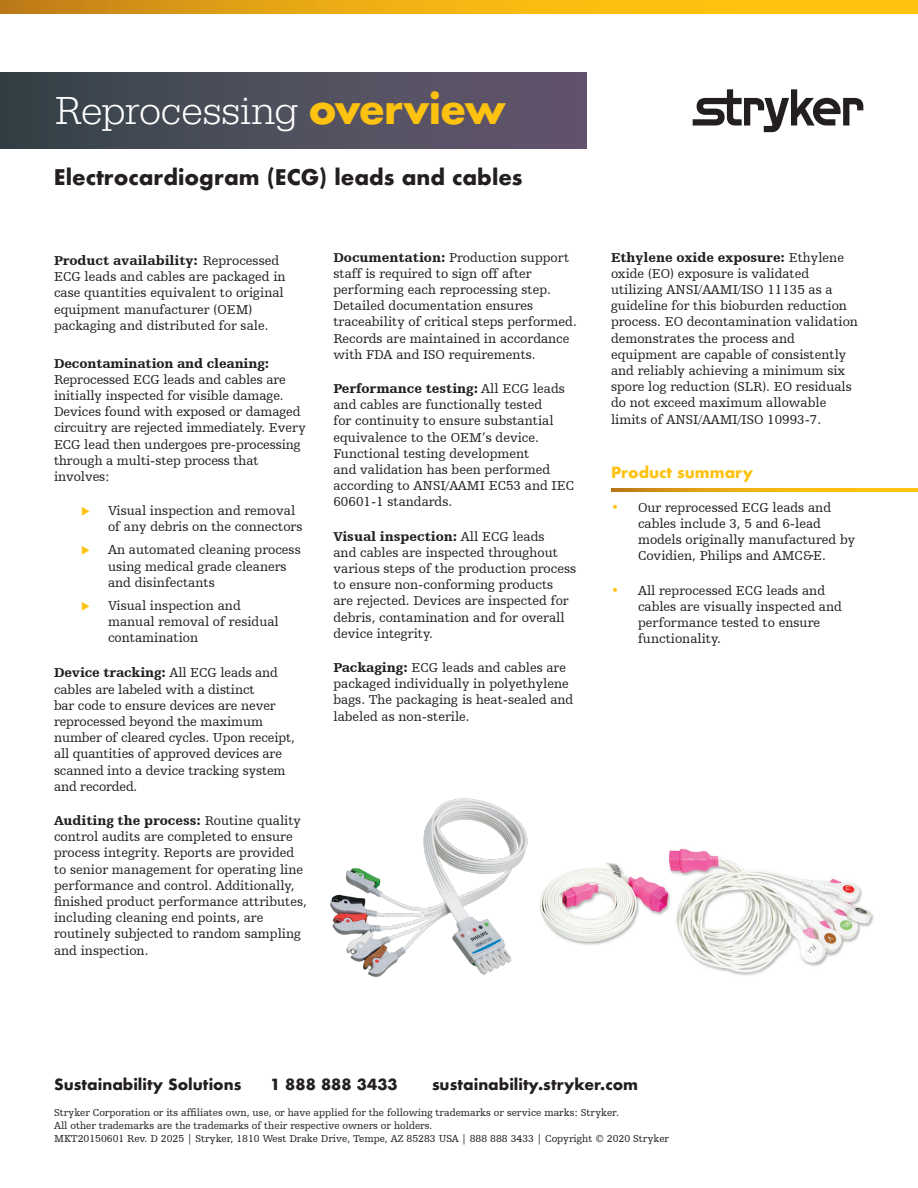
<style>
.page{position:relative;width:918px;height:1188px;background:#fff}
.page>*{position:absolute;margin:0;border:0;box-sizing:border-box;transform-origin:0 0}
.t1{font:300 40.5px "URW Egyptienne TOT";letter-spacing:-.01em;color:#fff}
.t2{font:700 21px "Futura";color:#231f20}
.t3{font:700 15px "Futura";color:#231f20}
.t4{font:700 15px "Futura";color:#fec210}
.t5{font:13.5px/16.2px "Humanist Slabserif 712 BT";color:#231f20}
.t6{font:10.5px "Humanist Slabserif 712 BT";color:#231f20}
.s1{font-family:"Futura";font-weight:700;color:#fec210}
.s2{font-weight:900}
.s3{color:#fec210}
</style>
<div class="page">
<svg style="left:612px;top:488px;width:306px;height:3px"></svg>
<svg style="left:0;top:0;width:918px;height:14px;background:#ecad13"></svg>
<svg style="left:693px;top:89px;width:170px;height:43px"></svg>
<img style="left:547px;top:848px;width:327px;height:128px">
<div style="left:0;top:72px;width:586px;height:76px;background:linear-gradient(to right,#354348,#665770)"></div>
<img style="left:330px;top:798px;width:217px;height:179px">
<p class="t1" style="left:55px;top:87px;width:452px">Reprocessing <span class="s1">overview</span></p>
<p class="t2" style="left:54px;top:162px;width:470px">Electrocardiogram (ECG) leads and cables</p>
<p class="t5" style="left:54px;top:252px;width:233px"><span class="s2">Product availability:</span> Reprocessed ECG leads and cables are packaged in case quantities equivalent to original equipment manufacturer (OEM) packaging and distributed for sale.</p>
<p class="t5" style="left:54px;top:355px;width:253px"><span class="s2">Decontamination and cleaning:<br></span>Reprocessed ECG leads and cables are initially inspected for visible damage.<br>Devices found with exposed or damaged circuitry are rejected immediately. Every ECG lead then undergoes pre-processing through a multi-step process that involves:</p>
<p class="t5" style="left:108px;top:502px;width:196px;text-indent:-27px"><span class="s3">◆</span> Visual inspection and removal of any debris on the connectors</p>
<p class="t5" style="left:108px;top:541px;width:194px;text-indent:-27px"><span class="s3">◆</span> An automated cleaning process using medical grade cleaners and disinfectants</p>
<p class="t5" style="left:108px;top:597px;width:172px;text-indent:-27px"><span class="s3">◆</span> Visual inspection and manual removal of residual contamination</p>
<p class="t5" style="left:54px;top:664px;width:242px"><span class="s2">Device tracking:</span> All ECG leads and cables are labeled with a distinct<br>bar code to ensure devices are never reprocessed beyond the maximum number of cleared cycles. Upon receipt, all quantities of approved devices are scanned into a device tracking system and recorded.</p>
<p class="t5" style="left:54px;top:812px;width:254px"><span class="s2">Auditing the process:</span> Routine quality control audits are completed to ensure process integrity. Reports are provided to senior management for operating line performance and control. Additionally, finished product performance attributes, including cleaning end points, are routinely subjected to random sampling and inspection.</p>
<p class="t5" style="left:333px;top:249px;width:245px"><span class="s2">Documentation:</span> Production support staff is required to sign off after performing each reprocessing step.<br>Detailed documentation ensures traceability of critical steps performed.<br>Records are maintained in accordance with FDA and ISO requirements.</p>
<p class="t5" style="left:333px;top:380px;width:242px"><span class="s2">Performance testing:</span> All ECG leads and cables are functionally tested<br>for continuity to ensure substantial equivalence to the OEM’s device.<br>Functional testing development<br>and validation has been performed according to ANSI/AAMI EC53 and IEC 60601-1 standards.</p>
<p class="t5" style="left:333px;top:528px;width:244px"><span class="s2">Visual inspection:</span> All ECG leads<br>and cables are inspected throughout various steps of the production process to ensure non-conforming products are rejected. Devices are inspected for debris, contamination and for overall device integrity.</p>
<p class="t5" style="left:333px;top:659px;width:241px"><span class="s2">Packaging:</span> ECG leads and cables are packaged individually in polyethylene bags. The packaging is heat-sealed and labeled as non-sterile.</p>
<p class="t5" style="left:611px;top:249px;width:249px"><span class="s2">Ethylene oxide exposure:</span> Ethylene oxide (EO) exposure is validated utilizing ANSI/AAMI/ISO 11135 as a guideline for this bioburden reduction process. EO decontamination validation demonstrates the process and equipment are capable of consistently and reliably achieving a minimum six spore log reduction (SLR). EO residuals do not exceed maximum allowable limits of ANSI/AAMI/ISO 10993-7.</p>
<p class="t4" style="left:611px;top:461px;width:144px">Product summary</p>
<p class="t5" style="left:638px;top:499px;width:219px;text-indent:-27px"><span class="s3">•</span> Our reprocessed ECG leads and cables include 3, 5 and 6-lead models originally manufactured by<br>Covidien, Philips and AMC&amp;E.</p>
<p class="t5" style="left:638px;top:582px;width:205px;text-indent:-27px"><span class="s3">•</span> All reprocessed ECG leads and cables are visually inspected and performance tested to ensure functionality.</p>
<p class="t3" style="left:54px;top:1074px;width:189px">Sustainability Solutions</p>
<p class="t3" style="left:270px;top:1074px;width:129px">1 888 888 3433</p>
<p class="t3" style="left:432px;top:1074px;width:208px">sustainability.stryker.com</p>
<p class="t6" style="left:54px;top:1107px;width:567px">Stryker Corporation or its affiliates own, use, or have applied for the following trademarks or service marks: Stryker.</p>
<p class="t6" style="left:54px;top:1119px;width:380px">All other trademarks are the trademarks of their respective owners or holders.</p>
<p class="t6" style="left:54px;top:1132px;width:617px">MKT20150601 Rev. D 2025 | Stryker, 1810 West Drake Drive, Tempe, AZ 85283 USA | 888 888 3433 | Copyright © 2020 Stryker</p>
</div>
